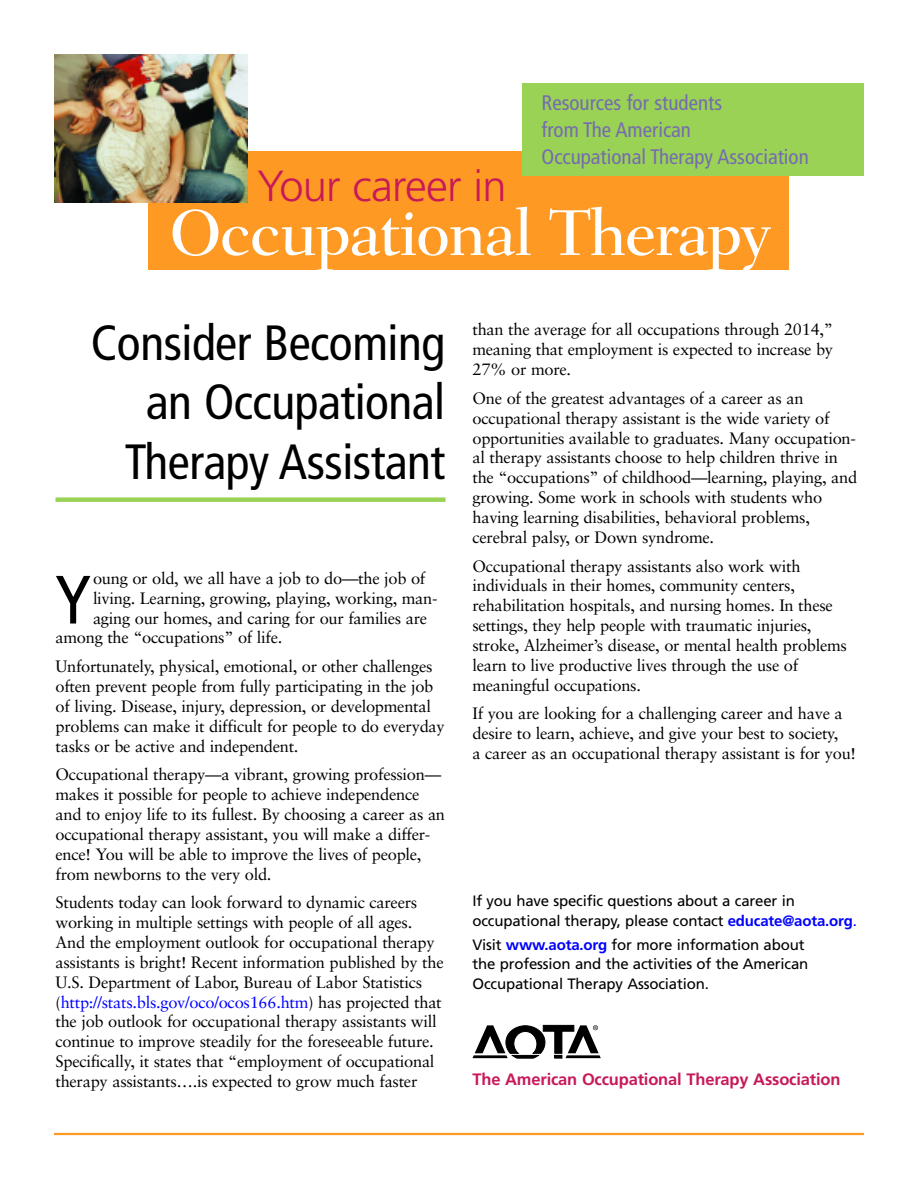
<style>
.page{position:relative;width:918px;height:1188px;background:#fff}
.page>*{position:absolute;margin:0;border:0;box-sizing:border-box;transform-origin:0 0}
.t1{font:condensed 68.25px "Frutiger";color:#000}
.t2{font:500 66px "Fairfield LH";letter-spacing:-.03em;color:#fff}
.t3{font:condensed 49.5px/59.4px "Frutiger";letter-spacing:-.01em;color:#000;text-align:right}
.t4{font:300 43.5px "Frutiger";letter-spacing:-.015em;color:#c71959}
.t5{font:condensed 21px/27px "Frutiger";color:#756bb0}
.t6{font:16.5px/19.8px "Sabon";letter-spacing:-.015em;color:#000}
.t7{font:700 16.5px "Frutiger";letter-spacing:-.01em;color:#c71959}
.t8{font:15px/19.5px "Frutiger";letter-spacing:-.01em;color:#000}
.s1{color:#00f}
.s2{font-weight:700;color:#00f}
</style>
<div class="page">
<div style="left:56px;top:497px;width:390px;height:5px;background:#9ad255"></div>
<hr style="left:54px;top:1133px;width:810px;height:2px;background:#fe9924">
<div style="left:148px;top:152px;width:641px;height:118px;background:#fe9924"></div>
<img style="left:54px;top:54px;width:193px;height:148px">
<div style="left:522px;top:83px;width:342px;height:93px;background:#9ad255"></div>
<svg style="left:473px;top:1025px;width:128px;height:33px"></svg>
<h3 class="t4" style="left:258px;top:168px;width:251px">Your career in</h3>
<p class="t5" style="left:542px;top:91px;width:269px">Resources for students<br>from The American<br>Occupational Therapy Association</p>
<h2 class="t2" style="left:169px;top:207px;width:602px">Occupational Therapy</h2>
<h3 class="t3" style="left:91px;top:317px;width:356px">Consider Becoming an Occupational<br>Therapy Assistant</h3>
<h1 class="t1" style="left:56px;top:572px;width:37px">Y</h1>
<p class="t6" style="left:93px;top:570px;width:334px">oung or old, we all have a job to do—the job of</p>
<p class="t6" style="left:93px;top:589px;width:346px">living. Learning, growing, playing, working, man-</p>
<p class="t6" style="left:93px;top:609px;width:336px">aging our homes, and caring for our families are</p>
<p class="t6" style="left:55px;top:629px;width:228px">among the “occupations” of life.</p>
<p class="t6" style="left:55px;top:658px;width:391px">Unfortunately, physical, emotional, or other challenges often prevent people from fully participating in the job of living. Disease, injury, depression, or developmental problems can make it difficult for people to do everyday tasks or be active and independent.</p>
<p class="t6" style="left:55px;top:766px;width:391px">Occupational therapy—a vibrant, growing profession— makes it possible for people to achieve independence and to enjoy life to its fullest. By choosing a career as an occupational therapy assistant, you will make a differ&shy;ence! You will be able to improve the lives of people, from newborns to the very old.</p>
<p class="t6" style="left:55px;top:894px;width:390px">Students today can look forward to dynamic careers working in multiple settings with people of all ages.<br>And the employment outlook for occupational therapy assistants is bright! Recent information published by the U.S. Department of Labor, Bureau of Labor Statistics (<span class="s1">http://stats.bls.gov/oco/ocos166.htm</span>) has projected that the job outlook for occupational therapy assistants will continue to improve steadily for the foreseeable future.<br>Specifically, it states that “employment of occupational therapy assistants….is expected to grow much faster</p>
<p class="t6" style="left:472px;top:321px;width:362px;text-align:justify">than the average for all occupations through 2014,” meaning that employment is expected to increase by 27% or more.</p>
<p class="t6" style="left:472px;top:390px;width:386px">One of the greatest advantages of a career as an occupational therapy assistant is the wide variety of opportunities available to graduates. Many occupation&shy;al therapy assistants choose to help children thrive in the “occupations” of childhood—learning, playing, and growing. Some work in schools with students who having learning disabilities, behavioral problems, cerebral palsy, or Down syndrome.</p>
<p class="t6" style="left:472px;top:557px;width:376px">Occupational therapy assistants also work with individuals in their homes, community centers, rehabilitation hospitals, and nursing homes. In these settings, they help people with traumatic injuries, stroke, Alzheimer’s disease, or mental health problems learn to live productive lives through the use of meaningful occupations.</p>
<p class="t6" style="left:472px;top:705px;width:385px">If you are looking for a challenging career and have a desire to learn, achieve, and give your best to society,<br>a career as an occupational therapy assistant is for you!</p>
<p class="t8" style="left:472px;top:892px;width:386px">If you have specific questions about a career in occupational therapy, please contact <span class="s2">educate@aota.org</span><span class="s1">.</span></p>
<p class="t8" style="left:472px;top:936px;width:337px">Visit <span class="s2">www.aota.org</span> for more information about the profession and the activities of the American<br>Occupational Therapy Association.</p>
<p class="t7" style="left:472px;top:1073px;width:369px">The American Occupational Therapy Association</p>
</div>
